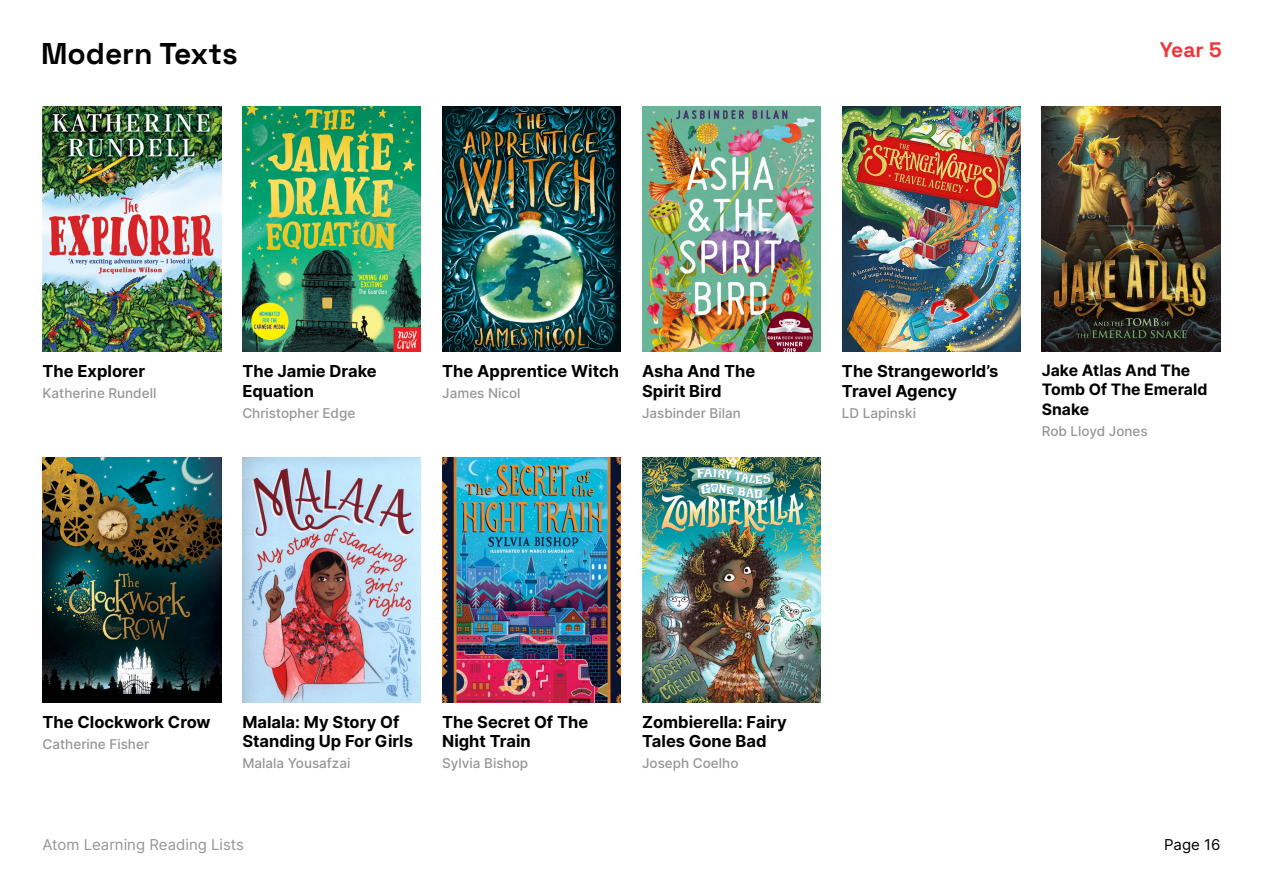
<style>
.page{position:relative;width:1263px;height:893px;background:#fff}
.page>*{position:absolute;margin:0;border:0;box-sizing:border-box;transform-origin:0 0}
.t1{font:700 30px "Space Grotesk";color:#000}
.t2{font:700 21px "Space Grotesk";color:#ee353b}
.t3{font:700 16.5px/19.5px "Inter";color:#000}
.t4{font:700 15.75px/19.2px "Inter";color:#000}
.t5{font:15px "Inter";color:#959595}
.t6{font:15px "Inter";color:#000}
.t7{font:500 13.5px "Inter";color:#959595}
</style>
<div class="page">
<img style="left:43px;top:106px;width:178px;height:245px">
<img style="left:242px;top:106px;width:179px;height:245px">
<img style="left:442px;top:106px;width:179px;height:245px">
<img style="left:642px;top:106px;width:179px;height:245px">
<img style="left:842px;top:106px;width:178px;height:245px">
<img style="left:1042px;top:106px;width:178px;height:245px">
<img style="left:43px;top:457px;width:178px;height:245px">
<img style="left:242px;top:457px;width:179px;height:245px">
<img style="left:442px;top:457px;width:179px;height:245px">
<img style="left:642px;top:457px;width:179px;height:245px">
<p class="t1" style="left:41px;top:30px;width:198px">Modern Texts</p>
<p class="t2" style="left:1160px;top:33px;width:63px">Year 5</p>
<p class="t3" style="left:43px;top:361px;width:104px">The Explorer</p>
<p class="t7" style="left:43px;top:383px;width:115px">Katherine Rundell</p>
<p class="t3" style="left:242px;top:361px;width:136px">The Jamie Drake<br>Equation</p>
<p class="t7" style="left:242px;top:403px;width:114px">Christopher Edge</p>
<p class="t3" style="left:442px;top:361px;width:178px">The Apprentice Witch</p>
<p class="t7" style="left:442px;top:383px;width:80px">James Nicol</p>
<p class="t3" style="left:642px;top:361px;width:115px">Asha And The<br>Spirit Bird</p>
<p class="t7" style="left:642px;top:403px;width:100px">Jasbinder Bilan</p>
<p class="t3" style="left:842px;top:361px;width:158px">The Strangeworld’s<br>Travel Agency</p>
<p class="t7" style="left:842px;top:403px;width:76px">LD Lapinski</p>
<p class="t4" style="left:1042px;top:361px;width:167px">Jake Atlas And The<br>Tomb Of The Emerald<br>Snake</p>
<p class="t7" style="left:1042px;top:421px;width:107px">Rob Lloyd Jones</p>
<p class="t3" style="left:43px;top:712px;width:170px">The Clockwork Crow</p>
<p class="t7" style="left:43px;top:734px;width:108px">Catherine Fisher</p>
<p class="t3" style="left:242px;top:712px;width:172px">Malala: My Story Of<br>Standing Up For Girls</p>
<p class="t7" style="left:242px;top:754px;width:110px">Malala Yousafzai</p>
<p class="t3" style="left:442px;top:712px;width:148px">The Secret Of The<br>Night Train</p>
<p class="t7" style="left:442px;top:754px;width:87px">Sylvia Bishop</p>
<p class="t3" style="left:642px;top:712px;width:146px">Zombierella: Fairy<br>Tales Gone Bad</p>
<p class="t7" style="left:642px;top:754px;width:98px">Joseph Coelho</p>
<p class="t5" style="left:43px;top:834px;width:203px">Atom Learning Reading Lists</p>
<p class="t6" style="left:1164px;top:834px;width:58px">Page 16</p>
</div>
